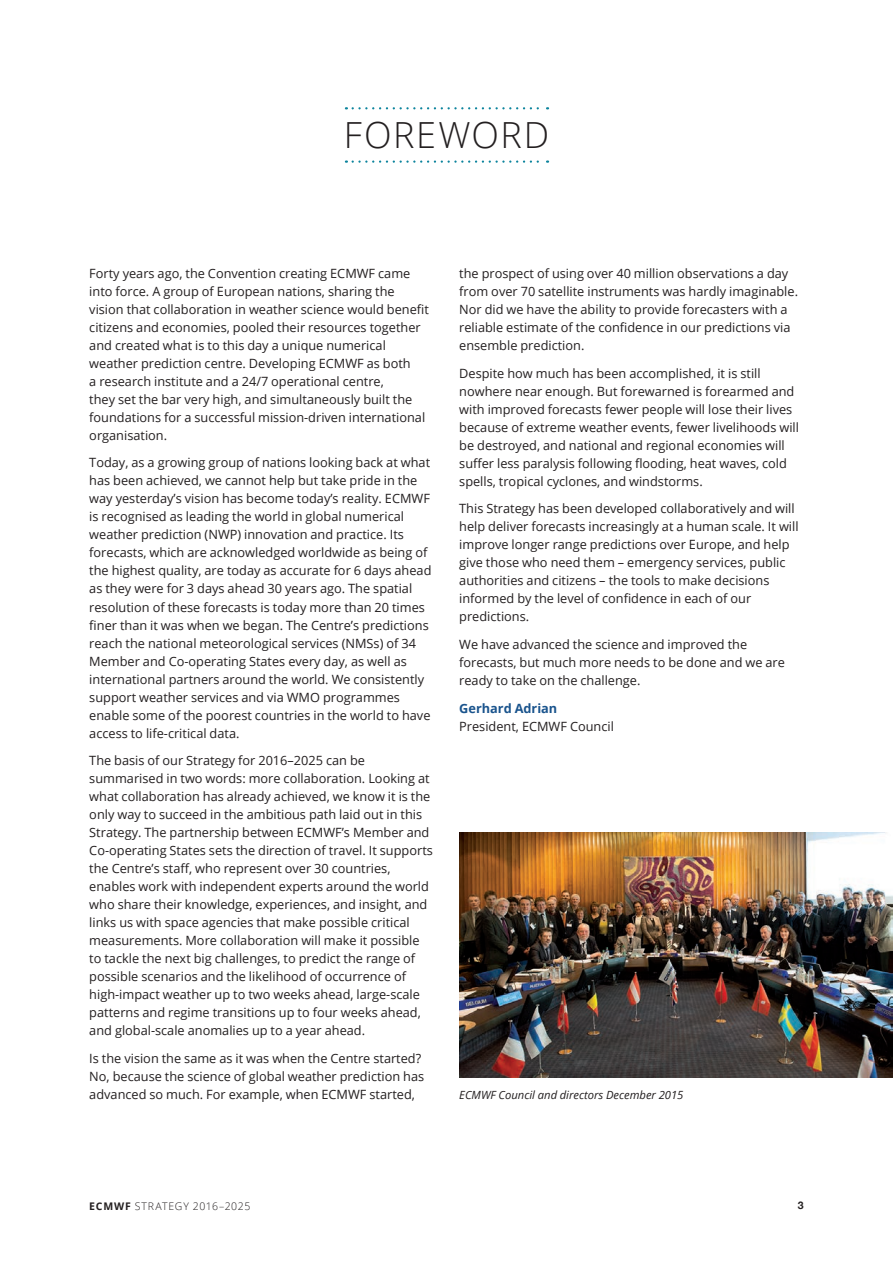
<style>
.page{position:relative;width:893px;height:1263px;background:#fff}
.page>*{position:absolute;margin:0;border:0;box-sizing:border-box;transform-origin:0 0}
.t1{font:300 36px "Open Sans";letter-spacing:.045em;color:#231f20}
.t2{font:12.75px/18px "Open Sans";color:#231f20}
.t3{font:700 12.75px "Open Sans";color:#1a548d}
.t4{font:italic 11.25px "Open Sans";color:#231f20}
.t5{font:300 10.5px "Open Sans";letter-spacing:.07em;color:#231f20}
.t6{font:700 10.5px "Helvetica Neue";color:#231f20}
.s1{font-weight:700}
</style>
<div class="page">
<img style="left:459px;top:833px;width:434px;height:244px">
<svg style="left:353px;top:107px;width:195px;height:2px"></svg>
<svg style="left:353px;top:160px;width:195px;height:3px"></svg>
<h1 class="t1" style="left:344px;top:110px;width:207px">FOREWORD</h1>
<p class="t2" style="left:89px;top:264px;width:341px">Forty years ago, the Convention creating ECMWF came into force. A group of European nations, sharing the vision that collaboration in weather science would benefit citizens and economies, pooled their resources together and created what is to this day a unique numerical weather prediction centre. Developing ECMWF as both<br>a research institute and a 24/7 operational centre,<br>they set the bar very high, and simultaneously built the foundations for a successful mission-driven international organisation.</p>
<p class="t2" style="left:89px;top:453px;width:344px">Today, as a growing group of nations looking back at what has been achieved, we cannot help but take pride in the way yesterday’s vision has become today’s reality. ECMWF is recognised as leading the world in global numerical weather prediction (NWP) innovation and practice. Its forecasts, which are acknowledged worldwide as being of the highest quality, are today as accurate for 6 days ahead as they were for 3 days ahead 30 years ago. The spatial resolution of these forecasts is today more than 20 times finer than it was when we began. The Centre’s predictions reach the national meteorological services (NMSs) of 34<br>Member and Co-operating States every day, as well as international partners around the world. We consistently support weather services and via WMO programmes enable some of the poorest countries in the world to have access to life-critical data.</p>
<p class="t2" style="left:89px;top:751px;width:345px">The basis of our Strategy for 2016–2025 can be summarised in two words: more collaboration. Looking at what collaboration has already achieved, we know it is the only way to succeed in the ambitious path laid out in this Strategy. The partnership between ECMWF’s Member and Co-operating States sets the direction of travel. It supports the Centre’s staff, who represent over 30 countries, enables work with independent experts around the world who share their knowledge, experiences, and insight, and links us with space agencies that make possible critical measurements. More collaboration will make it possible to tackle the next big challenges, to predict the range of possible scenarios and the likelihood of occurrence of high-impact weather up to two weeks ahead, large-scale patterns and regime transitions up to four weeks ahead, and global-scale anomalies up to a year ahead.</p>
<p class="t2" style="left:89px;top:1049px;width:336px">Is the vision the same as it was when the Centre started?<br>No, because the science of global weather prediction has advanced so much. For example, when ECMWF started,</p>
<p class="t2" style="left:459px;top:264px;width:338px">the prospect of using over 40 million observations a day from over 70 satellite instruments was hardly imaginable.<br>Nor did we have the ability to provide forecasters with a reliable estimate of the confidence in our predictions via ensemble prediction.</p>
<p class="t2" style="left:459px;top:364px;width:341px">Despite how much has been accomplished, it is still nowhere near enough. But forewarned is forearmed and with improved forecasts fewer people will lose their lives because of extreme weather events, fewer livelihoods will be destroyed, and national and regional economies will suffer less paralysis following flooding, heat waves, cold spells, tropical cyclones, and windstorms.</p>
<p class="t2" style="left:459px;top:499px;width:341px">This Strategy has been developed collaboratively and will help deliver forecasts increasingly at a human scale. It will improve longer range predictions over Europe, and help give those who need them – emergency services, public authorities and citizens – the tools to make decisions informed by the level of confidence in each of our predictions.</p>
<p class="t2" style="left:459px;top:635px;width:327px">We have advanced the science and improved the forecasts, but much more needs to be done and we are ready to take on the challenge.</p>
<p class="t3" style="left:459px;top:699px;width:100px">Gerhard Adrian</p>
<p class="t2" style="left:459px;top:717px;width:156px">President, ECMWF Council</p>
<p class="t4" style="left:459px;top:1087px;width:226px">ECMWF Council and directors December 2015</p>
<p class="t5" style="left:89px;top:1198px;width:163px"><span class="s1">ECMWF</span> STRATEGY 2016–2025</p>
<p class="t6" style="left:798px;top:1197px;width:7px">3</p>
</div>
